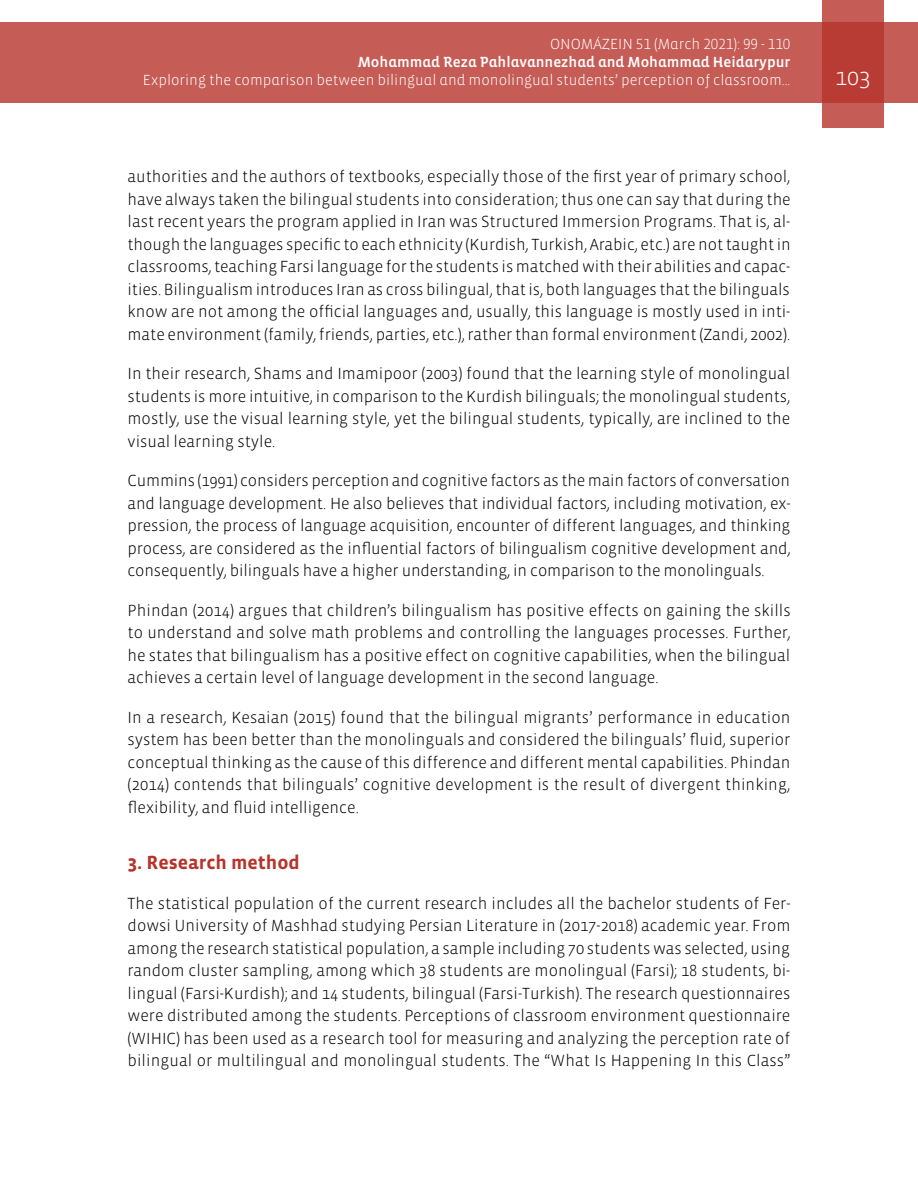
<style>
.page{position:relative;width:918px;height:1188px;background:#fff}
.page>*{position:absolute;margin:0;border:0;box-sizing:border-box;transform-origin:0 0}
.t1{font:300 24px "Vista Sans";color:#fff}
.t2{font:700 19.5px "Vista Sans";color:#b7342c}
.t3{font:300 16.5px/22.5px "Vista Sans";color:#000;text-align:justify}
.t4{font:300 15px "Vista Sans Alt";color:#fff}
.t5{font:15px "Vista Sans Alt Med";color:#fff}
</style>
<div class="page">
<div style="left:0;top:23px;width:918px;height:80px;background:#c55c56"></div>
<svg style="left:822px;top:0;width:62px;height:128px;background:#bd4740"></svg>
<p class="t4" style="left:550px;top:37px;width:242px">ONOMÁZEIN 51 (March 2021): 99 - 110</p>
<p class="t5" style="left:358px;top:55px;width:434px">Mohammad Reza Pahlavannezhad and Mohammad Heidarypur</p>
<p class="t4" style="left:143px;top:73px;width:649px">Exploring the comparison between bilingual and monolingual students’ perception of classroom...</p>
<h1 class="t1" style="left:835px;top:65px;width:37px">103</h1>
<p class="t3" style="left:128px;top:166px;width:665px">authorities and the authors of textbooks, especially those of the first year of primary school, have always taken the bilingual students into consideration; thus one can say that during the last recent years the program applied in Iran was Structured Immersion Programs. That is, al&shy;though the languages specific to each ethnicity (Kurdish, Turkish, Arabic, etc.) are not taught in classrooms, teaching Farsi language for the students is matched with their abilities and capac&shy;ities. Bilingualism introduces Iran as cross bilingual, that is, both languages that the bilinguals know are not among the official languages and, usually, this language is mostly used in inti&shy;mate environment (family, friends, parties, etc.), rather than formal environment (Zandi, 2002).</p>
<p class="t3" style="left:128px;top:363px;width:664px">In their research, Shams and Imamipoor (2003) found that the learning style of monolingual students is more intuitive, in comparison to the Kurdish bilinguals; the monolingual students, mostly, use the visual learning style, yet the bilingual students, typically, are inclined to the visual learning style.</p>
<p class="t3" style="left:128px;top:470px;width:665px">Cummins (1991) considers perception and cognitive factors as the main factors of conversation and language development. He also believes that individual factors, including motivation, ex&shy;pression, the process of language acquisition, encounter of different languages, and thinking process, are considered as the influential factors of bilingualism cognitive development and, consequently, bilinguals have a higher understanding, in comparison to the monolinguals.</p>
<p class="t3" style="left:128px;top:599px;width:665px">Phindan (2014) argues that children’s bilingualism has positive effects on gaining the skills to understand and solve math problems and controlling the languages processes. Further, he states that bilingualism has a positive effect on cognitive capabilities, when the bilingual achieves a certain level of language development in the second language.</p>
<p class="t3" style="left:128px;top:707px;width:665px">In a research, Kesaian (2015) found that the bilingual migrants’ performance in education system has been better than the monolinguals and considered the bilinguals’ fluid, superior conceptual thinking as the cause of this difference and different mental capabilities. Phindan (2014) contends that bilinguals’ cognitive development is the result of divergent thinking, flexibility, and fluid intelligence.</p>
<p class="t2" style="left:128px;top:853px;width:174px">3. Research method</p>
<p class="t3" style="left:128px;top:892px;width:664px">The statistical population of the current research includes all the bachelor students of Fer&shy;dowsi University of Mashhad studying Persian Literature in (2017-2018) academic year. From among the research statistical population, a sample including 70 students was selected, using random cluster sampling, among which 38 students are monolingual (Farsi); 18 students, bi&shy;lingual (Farsi-Kurdish); and 14 students, bilingual (Farsi-Turkish). The research questionnaires were distributed among the students. Perceptions of classroom environment questionnaire (WIHIC) has been used as a research tool for measuring and analyzing the perception rate of bilingual or multilingual and monolingual students. The “What Is Happening In this Class”</p>
</div>
